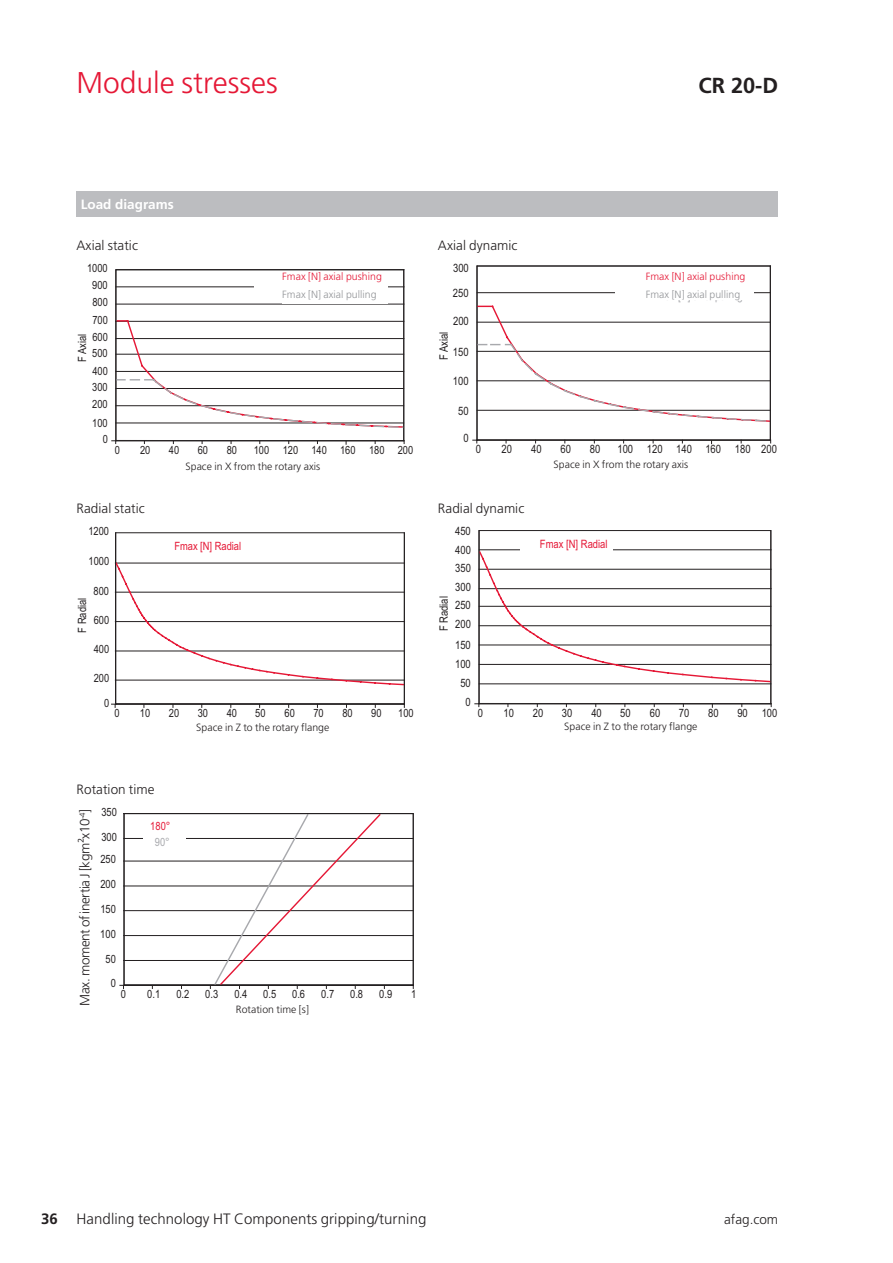
<style>
.page{position:relative;width:893px;height:1263px;background:#fff}
.page>*{position:absolute;margin:0;border:0;box-sizing:border-box;transform-origin:0 0}
.t1{font:300 30px "Frutiger LT Pro";color:#e51836}
.t2{font:700 21.75px "Frutiger LT Pro";color:#231f20}
.t3{font:300 15px "Frutiger LT Pro";letter-spacing:.005em;color:#231f20}
.t4{font:300 13.5px "Frutiger LT Pro";letter-spacing:.005em;color:#231f20}
.t5{font:300 13.5px "Frutiger LT Pro";letter-spacing:-.03em;color:#231f20}
.t6{font:700 13.5px "Frutiger LT Pro";color:#fff}
.t7{font:11.55px/17.4px "Arial Narrow";color:#231f20}
.t8{font:11.55px "Arial Narrow";color:#e51836}
.t9{font:11.55px "Arial Narrow";color:#a8a9ad}
.t10{font:11.4px/17.2px "Arial Narrow";color:#231f20}
.t11{font:11.4px "Arial Narrow";color:#e51836}
.t12{font:11.4px "Arial Narrow";color:#a8a9ad}
.t13{font:300 10.5px "Frutiger LT Pro";letter-spacing:.005em;color:#231f20}
.t14{font:300 10.5px "Frutiger LT Pro";letter-spacing:.005em;color:#e51836}
.t15{font:300 10.5px "Frutiger LT Pro";letter-spacing:.005em;color:#939598}
.s1{font-weight:700}
</style>
<div class="page">
<hr style="left:120px;top:985px;width:293px;height:1px;background:#231f20">
<hr style="left:413px;top:814px;width:1px;height:171px;background:#231f20">
<hr style="left:124px;top:960px;width:289px;height:1px;background:#231f20">
<hr style="left:124px;top:935px;width:289px;height:1px;background:#231f20">
<hr style="left:124px;top:910px;width:289px;height:1px;background:#231f20">
<hr style="left:124px;top:886px;width:289px;height:1px;background:#231f20">
<hr style="left:124px;top:861px;width:289px;height:1px;background:#231f20">
<hr style="left:124px;top:838px;width:289px;height:1px;background:#231f20">
<svg style="left:210px;top:815px;width:175px;height:173px"></svg>
<div style="left:124px;top:813px;width:289px;height:172px;border:1px solid #231f20"></div>
<div style="left:144px;top:820px;width:42px;height:33px;background:#fff"></div>
<div style="left:77px;top:191px;width:701px;height:26px;background:#bcbdc0"></div>
<hr style="left:112px;top:440px;width:292px;height:1px;background:#231f20">
<hr style="left:404px;top:270px;width:1px;height:171px;background:#231f20">
<hr style="left:116px;top:304px;width:288px;height:1px;background:#231f20">
<hr style="left:116px;top:287px;width:288px;height:1px;background:#231f20">
<hr style="left:116px;top:269px;width:288px;height:1px;background:#231f20">
<svg style="left:117px;top:319px;width:288px;height:110px"></svg>
<div style="left:115px;top:270px;width:289px;height:171px;border:1px solid #231f20"></div>
<div style="left:254px;top:272px;width:134px;height:30px;background:#fff"></div>
<hr style="left:473px;top:440px;width:297px;height:1px;background:#231f20">
<hr style="left:477px;top:292px;width:293px;height:1px;background:#231f20">
<div style="left:615px;top:270px;width:139px;height:40px;background:#fff"></div>
<svg style="left:476px;top:304px;width:293px;height:119px"></svg>
<div style="left:477px;top:266px;width:294px;height:174px;border:1px solid #231f20"></div>
<hr style="left:112px;top:704px;width:292px;height:1px;background:#231f20">
<svg style="left:114px;top:562px;width:289px;height:124px"></svg>
<div style="left:115px;top:532px;width:290px;height:172px;border:1px solid #231f20"></div>
<hr style="left:475px;top:703px;width:296px;height:1px;background:#231f20">
<hr style="left:771px;top:530px;width:1px;height:174px;background:#231f20">
<hr style="left:479px;top:684px;width:292px;height:1px;background:#231f20">
<hr style="left:479px;top:549px;width:292px;height:1px;background:#231f20">
<svg style="left:478px;top:550px;width:291px;height:133px"></svg>
<div style="left:479px;top:530px;width:292px;height:174px;border:1px solid #231f20"></div>
<div style="left:520px;top:542px;width:93px;height:23px;background:#fff"></div>
<h1 class="t1" style="left:77px;top:65px;width:203px">Module stresses</h1>
<p class="t6" style="left:81px;top:196px;width:95px">Load diagrams</p>
<p class="t4" style="left:77px;top:237px;width:63px">Axial static</p>
<p class="t10" style="left:87px;top:259px;width:22px">1000</p>
<p class="t10" style="left:92px;top:276px;width:17px">900</p>
<p class="t10" style="left:92px;top:293px;width:17px">800<br>700</p>
<p class="t10" style="left:92px;top:343px;width:17px">500</p>
<p class="t10" style="left:92px;top:378px;width:17px">300<br>200</p>
<p class="t10" style="left:92px;top:328px;width:17px">600</p>
<p class="t10" style="left:92px;top:362px;width:17px">400</p>
<p class="t10" style="left:73px;top:362px;width:29px;rotate:-90deg">F Axial</p>
<p class="t10" style="left:92px;top:414px;width:17px">100</p>
<p class="t10" style="left:103px;top:430px;width:7px">0</p>
<p class="t14" style="left:282px;top:270px;width:101px">Fmax [N] axial pushing</p>
<p class="t15" style="left:282px;top:288px;width:96px">Fmax [N] axial pulling</p>
<p class="t11" style="left:289px;top:272px;width:96px">Fmax [N] axial pushing</p>
<p class="t12" style="left:288px;top:289px;width:90px">Fmax [N] axial pulling</p>
<p class="t4" style="left:438px;top:237px;width:81px">Axial dynamic</p>
<p class="t7" style="left:453px;top:259px;width:17px">300</p>
<p class="t7" style="left:453px;top:284px;width:17px">250</p>
<p class="t7" style="left:453px;top:312px;width:17px">200</p>
<p class="t7" style="left:435px;top:360px;width:30px;rotate:-90deg">F Axial</p>
<p class="t7" style="left:453px;top:342px;width:17px">150</p>
<p class="t7" style="left:453px;top:372px;width:17px">100</p>
<p class="t7" style="left:458px;top:401px;width:12px">50</p>
<p class="t7" style="left:464px;top:429px;width:7px">0</p>
<h2 class="t2" style="left:698px;top:72px;width:81px">CR 20-D</h2>
<p class="t14" style="left:646px;top:270px;width:101px">Fmax [N] axial pushing</p>
<p class="t15" style="left:646px;top:288px;width:96px">Fmax [N] axial pulling</p>
<p class="t8" style="left:653px;top:270px;width:98px">Fmax [N] axial pushing</p>
<p class="t9" style="left:652px;top:287px;width:92px">Fmax [N] axial pulling</p>
<p class="t7" style="left:476px;top:440px;width:7px">0</p>
<p class="t7" style="left:502px;top:440px;width:12px">20</p>
<p class="t7" style="left:531px;top:440px;width:12px">40</p>
<p class="t7" style="left:560px;top:440px;width:12px">60</p>
<p class="t7" style="left:590px;top:440px;width:12px">80</p>
<p class="t7" style="left:568px;top:440px;width:134px;text-indent:50px">100 120 140<br>Distance in X from rotary flange</p>
<p class="t7" style="left:705px;top:440px;width:73px">160 180 200</p>
<p class="t10" style="left:115px;top:441px;width:7px">0</p>
<p class="t10" style="left:140px;top:441px;width:12px">20</p>
<p class="t10" style="left:169px;top:441px;width:12px">40</p>
<p class="t10" style="left:198px;top:441px;width:12px">60</p>
<p class="t10" style="left:227px;top:441px;width:12px">80</p>
<p class="t10" style="left:205px;top:441px;width:132px;text-indent:49px">100 120 140<br>Distance in X from rotary flange</p>
<p class="t10" style="left:340px;top:441px;width:75px">160 180 200</p>
<p class="t13" style="left:185px;top:460px;width:136px">Space in X from the rotary axis</p>
<p class="t13" style="left:553px;top:459px;width:136px">Space in X from the rotary axis</p>
<p class="t4" style="left:77px;top:501px;width:70px">Radial static</p>
<p class="t4" style="left:438px;top:501px;width:88px">Radial dynamic</p>
<p class="t10" style="left:88px;top:522px;width:22px">1200</p>
<p class="t10" style="left:89px;top:552px;width:22px">1000</p>
<p class="t10" style="left:94px;top:581px;width:17px">800</p>
<p class="t10" style="left:94px;top:611px;width:17px">600</p>
<p class="t10" style="left:94px;top:640px;width:17px">400</p>
<p class="t10" style="left:73px;top:632px;width:36px;rotate:-90deg">F Radial</p>
<p class="t11" style="left:174px;top:538px;width:68px">Fmax [N] Radial</p>
<p class="t7" style="left:455px;top:522px;width:17px">450</p>
<p class="t7" style="left:455px;top:541px;width:17px">400<br>350</p>
<p class="t7" style="left:455px;top:595px;width:17px">250</p>
<p class="t7" style="left:455px;top:635px;width:17px;line-height:19px">150<br>100</p>
<p class="t7" style="left:455px;top:578px;width:17px">300</p>
<p class="t7" style="left:455px;top:615px;width:17px">200</p>
<p class="t7" style="left:435px;top:631px;width:37px;rotate:-90deg">F Radial</p>
<p class="t8" style="left:540px;top:536px;width:69px">Fmax [N] Radial</p>
<p class="t10" style="left:94px;top:669px;width:17px">200</p>
<p class="t7" style="left:460px;top:674px;width:12px">50</p>
<p class="t10" style="left:104px;top:693px;width:7px">0</p>
<p class="t7" style="left:466px;top:693px;width:7px">0</p>
<p class="t7" style="left:478px;top:704px;width:7px">0</p>
<p class="t7" style="left:503px;top:704px;width:12px">10</p>
<p class="t7" style="left:533px;top:704px;width:12px">20</p>
<p class="t7" style="left:562px;top:704px;width:12px">30</p>
<p class="t7" style="left:591px;top:704px;width:12px">40</p>
<p class="t7" style="left:620px;top:704px;width:12px">50</p>
<p class="t7" style="left:650px;top:704px;width:12px">60</p>
<p class="t7" style="left:575px;top:704px;width:128px;text-indent:104px">70<br>Abstand in Z vom Drehflansch</p>
<p class="t7" style="left:708px;top:704px;width:12px">80</p>
<p class="t7" style="left:737px;top:704px;width:42px">90 100</p>
<p class="t10" style="left:115px;top:704px;width:7px">0</p>
<p class="t10" style="left:140px;top:704px;width:12px">10</p>
<p class="t10" style="left:169px;top:704px;width:12px">20</p>
<p class="t10" style="left:198px;top:704px;width:12px">30</p>
<p class="t10" style="left:227px;top:704px;width:12px">40</p>
<p class="t10" style="left:255px;top:704px;width:12px">50</p>
<p class="t10" style="left:285px;top:704px;width:12px">60</p>
<p class="t10" style="left:211px;top:704px;width:127px;text-indent:103px">70<br>Abstand in Z vom Drehflansch</p>
<p class="t10" style="left:342px;top:704px;width:12px">80</p>
<p class="t10" style="left:371px;top:704px;width:12px">90</p>
<p class="t10" style="left:398px;top:704px;width:17px">100</p>
<p class="t13" style="left:196px;top:721px;width:135px">Space in Z to the rotary flange</p>
<p class="t13" style="left:564px;top:720px;width:135px">Space in Z to the rotary flange</p>
<p class="t4" style="left:77px;top:781px;width:80px">Rotation time</p>
<p class="t10" style="left:101px;top:799px;width:17px;line-height:24.9px">350<br>300</p>
<p class="t10" style="left:78px;top:969px;width:161px;rotate:-90deg">Massenträgheitsmoment J [kgm²x10<sup>-4</sup>]</p>
<p class="t5" style="left:77px;top:1006px;width:198px;rotate:-90deg">Max. moment of inertia J [kgm²x10<sup>-4</sup>]</p>
<p class="t11" style="left:150px;top:817px;width:22px">180°</p>
<p class="t12" style="left:155px;top:834px;width:16px">90°</p>
<p class="t10" style="left:100px;top:850px;width:17px">250</p>
<p class="t10" style="left:100px;top:875px;width:17px">200</p>
<p class="t10" style="left:100px;top:896px;width:17px;line-height:24.8px;text-align:right">150<br>100<br>50<br>0</p>
<p class="t10" style="left:121px;top:985px;width:7px">0</p>
<p class="t10" style="left:147px;top:985px;width:14px">0.1</p>
<p class="t10" style="left:176px;top:985px;width:14px">0.2</p>
<p class="t10" style="left:205px;top:985px;width:14px">0.3</p>
<p class="t10" style="left:234px;top:985px;width:14px">0.4</p>
<p class="t10" style="left:263px;top:985px;width:14px">0.5</p>
<p class="t10" style="left:292px;top:985px;width:14px">0.6</p>
<p class="t10" style="left:321px;top:985px;width:14px">0.7</p>
<p class="t10" style="left:350px;top:985px;width:14px">0.8</p>
<p class="t13" style="left:236px;top:1003px;width:75px">Rotation time [s]</p>
<p class="t10" style="left:241px;top:1002px;width:72px">Schwenkzeit t [s]</p>
<p class="t10" style="left:379px;top:985px;width:14px">0.9</p>
<p class="t10" style="left:411px;top:985px;width:7px">1</p>
<h3 class="t3" style="left:41px;top:1210px;width:387px"><span class="s1">36</span> Handling technology HT Components gripping/turning</h3>
<p class="t4" style="left:724px;top:1211px;width:55px">afag.com</p>
</div>
